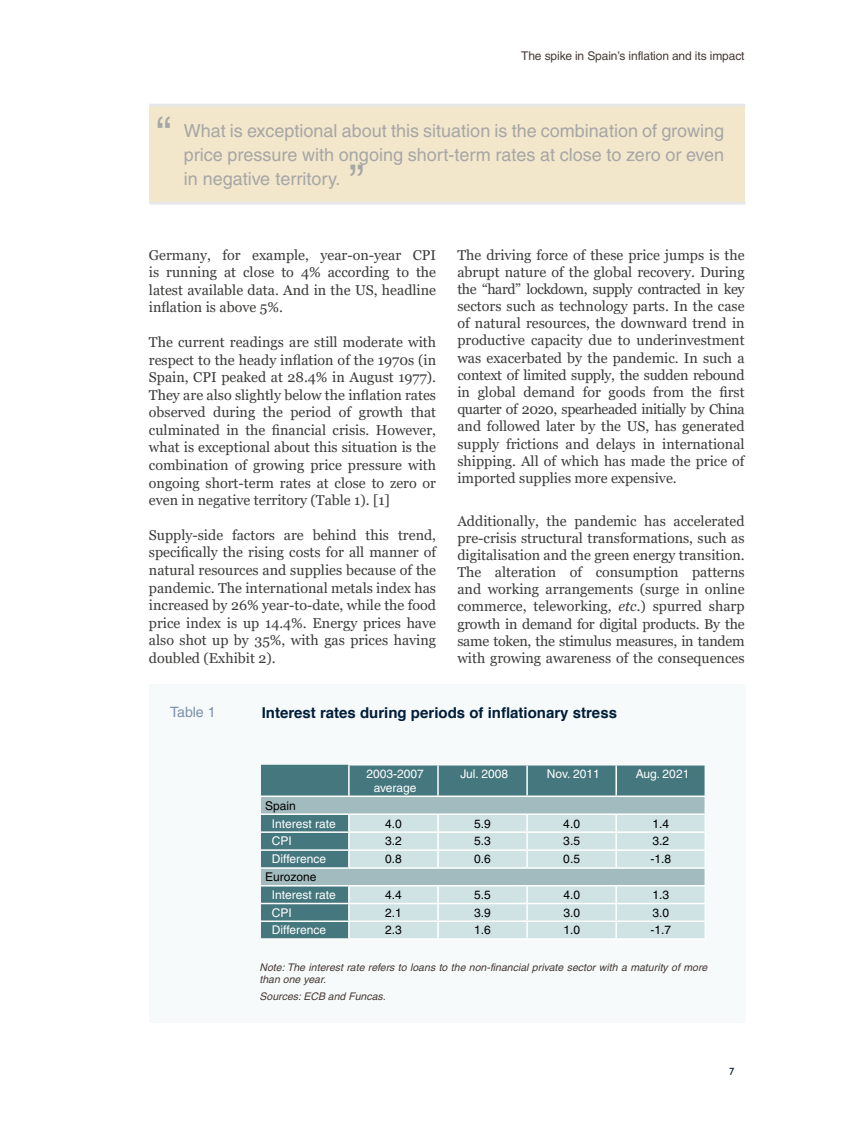
<style>
.page{position:relative;width:851px;height:1127px;background:#fff}
.page>*{position:absolute;margin:0;border:0;box-sizing:border-box;transform-origin:0 0}
.t1{font:45px "Helvetica";color:#a6a6a6}
.t2{font:18px/24px "Helvetica";color:#a6a6a6;text-align:justify}
.t3{font:700 15px "Helvetica";color:#001d39}
.t4{font:14.25px/17.1px "Georgia";color:#3c3c3b;text-align:justify}
.t5{font:14.25px "Helvetica";letter-spacing:-.01em;color:#7c91ac}
.t6{font:12px/14.4px "Helvetica";color:#fff;text-align:center}
.t7{font:12px "Helvetica";color:#000}
.t8{font:12px "Helvetica";letter-spacing:-.01em;color:#453a36}
.t9{font:italic 10.5px/12.6px "Helvetica";color:#453a36}
.t10{font:500 10.5px "Gill Sans MT Std";color:#001d39}
.s1{font-style:italic}
</style>
<div class="page">
<div style="left:150px;top:107px;width:595px;height:96px;background:#f3e7cb"></div>
<hr style="left:150px;top:104px;width:595px;height:3px;background:#e6e6e6">
<hr style="left:150px;top:201px;width:595px;height:3px;background:#e6e6e6">
<div style="left:149px;top:685px;width:596px;height:338px;background:#f7fafa"></div>
<hr style="left:348px;top:764px;width:90px;height:1px;background:#fff">
<hr style="left:438px;top:764px;width:89px;height:1px;background:#fff">
<hr style="left:527px;top:764px;width:89px;height:1px;background:#fff">
<hr style="left:616px;top:764px;width:90px;height:1px;background:#fff">
<svg style="left:261px;top:765px;width:444px;height:173px;background:#a2bec1"></svg>
<hr style="left:261px;top:795px;width:88px;height:2px;background:#fff">
<hr style="left:349px;top:795px;width:89px;height:2px;background:#fff">
<hr style="left:438px;top:795px;width:89px;height:2px;background:#fff">
<hr style="left:349px;top:813px;width:89px;height:2px;background:#fff">
<hr style="left:438px;top:813px;width:89px;height:2px;background:#fff">
<hr style="left:527px;top:795px;width:89px;height:2px;background:#fff">
<hr style="left:616px;top:795px;width:90px;height:2px;background:#fff">
<hr style="left:527px;top:813px;width:89px;height:2px;background:#fff">
<hr style="left:616px;top:813px;width:90px;height:2px;background:#fff">
<hr style="left:261px;top:938px;width:88px;height:2px;background:#fff">
<hr style="left:349px;top:938px;width:89px;height:2px;background:#fff">
<hr style="left:438px;top:938px;width:89px;height:2px;background:#fff">
<hr style="left:527px;top:938px;width:89px;height:2px;background:#fff">
<hr style="left:616px;top:938px;width:90px;height:2px;background:#fff">
<p class="t8" style="left:521px;top:49px;width:225px">The spike in Spain’s inflation and its impact</p>
<h1 class="t1" style="left:156px;top:107px;width:16px">“</h1>
<p class="t2" style="left:184px;top:118px;width:542px">What is exceptional about this situation is the combination of growing price pressure with ongoing short-term rates at close to zero or even in negative territory.</p>
<h1 class="t1" style="left:349px;top:155px;width:16px">”</h1>
<p class="t4" style="left:149px;top:246px;width:289px;line-height:17.5px">Germany, for example, year-on-year CPI is running at close to 4% according to the latest available data. And in the US, headline inflation is above 5%.</p>
<p class="t4" style="left:149px;top:333px;width:289px;line-height:17.5px">The current readings are still moderate with respect to the heady inflation of the 1970s (in Spain, CPI peaked at 28.4% in August 1977).<br>They are also slightly below the inflation rates observed during the period of growth that culminated in the financial crisis. However, what is exceptional about this situation is the combination of growing price pressure with ongoing short-term rates at close to zero or even in negative territory (Table 1). [1]</p>
<p class="t4" style="left:149px;top:526px;width:289px;line-height:17.5px">Supply-side factors are behind this trend, specifically the rising costs for all manner of natural resources and supplies because of the pandemic. The international metals index has increased by 26% year-to-date, while the food price index is up 14.4%. Energy prices have also shot up by 35%, with gas prices having doubled (Exhibit 2).</p>
<p class="t4" style="left:457px;top:246px;width:289px">The driving force of these price jumps is the abrupt nature of the global recovery. During the “hard” lockdown, supply contracted in key sectors such as technology parts. In the case of natural resources, the downward trend in productive capacity due to underinvestment was exacerbated by the pandemic. In such a context of limited supply, the sudden rebound in global demand for goods from the first quarter of 2020, spearheaded initially by China and followed later by the US, has generated supply frictions and delays in international shipping. All of which has made the price of imported supplies more expensive.</p>
<p class="t4" style="left:457px;top:512px;width:289px">Additionally, the pandemic has accelerated pre-crisis structural transformations, such as digitalisation and the green energy transition.<br>The alteration of consumption patterns and working arrangements (surge in online commerce, teleworking, <span class="s1">etc.</span>) spurred sharp growth in demand for digital products. By the same token, the stimulus measures, in tandem with growing awareness of the consequences</p>
<p class="t5" style="left:170px;top:704px;width:47px">Table 1</p>
<p class="t3" style="left:261px;top:703px;width:357px">Interest rates during periods of inflationary stress</p>
<p class="t6" style="left:366px;top:766px;width:59px">2003-2007 average</p>
<p class="t6" style="left:460px;top:766px;width:49px">Jul. 2008</p>
<p class="t6" style="left:547px;top:766px;width:54px">Nov. 2011</p>
<p class="t6" style="left:635px;top:766px;width:55px">Aug. 2021</p>
<p class="t7" style="left:265px;top:798px;width:32px">Spain</p>
<p class="t6" style="left:272px;top:816px;width:65px">Interest rate</p>
<p class="t7" style="left:385px;top:816px;width:18px">4.0</p>
<p class="t7" style="left:474px;top:816px;width:18px">5.9</p>
<p class="t7" style="left:563px;top:816px;width:18px">4.0</p>
<p class="t7" style="left:652px;top:816px;width:18px">1.4</p>
<p class="t6" style="left:272px;top:834px;width:22px">CPI</p>
<p class="t7" style="left:385px;top:834px;width:18px">3.2</p>
<p class="t7" style="left:474px;top:834px;width:18px">5.3</p>
<p class="t7" style="left:563px;top:834px;width:18px">3.5</p>
<p class="t7" style="left:652px;top:834px;width:18px">3.2</p>
<p class="t6" style="left:272px;top:852px;width:56px">Difference</p>
<p class="t7" style="left:385px;top:852px;width:18px">0.8</p>
<p class="t7" style="left:474px;top:852px;width:18px">0.6</p>
<p class="t7" style="left:563px;top:852px;width:18px">0.5</p>
<p class="t7" style="left:650px;top:852px;width:22px">-1.8</p>
<p class="t7" style="left:265px;top:870px;width:53px">Eurozone</p>
<p class="t6" style="left:272px;top:887px;width:65px">Interest rate</p>
<p class="t7" style="left:385px;top:888px;width:18px">4.4</p>
<p class="t7" style="left:474px;top:888px;width:18px">5.5</p>
<p class="t7" style="left:563px;top:888px;width:18px">4.0</p>
<p class="t7" style="left:652px;top:888px;width:18px">1.3</p>
<p class="t6" style="left:272px;top:905px;width:22px">CPI</p>
<p class="t7" style="left:385px;top:905px;width:18px">2.1</p>
<p class="t7" style="left:474px;top:905px;width:18px">3.9</p>
<p class="t7" style="left:563px;top:905px;width:18px">3.0</p>
<p class="t7" style="left:652px;top:905px;width:18px">3.0</p>
<p class="t6" style="left:272px;top:923px;width:56px">Difference</p>
<p class="t7" style="left:385px;top:923px;width:18px">2.3</p>
<p class="t7" style="left:474px;top:923px;width:18px">1.6</p>
<p class="t7" style="left:563px;top:923px;width:18px">1.0</p>
<p class="t7" style="left:650px;top:923px;width:22px">-1.7</p>
<p class="t9" style="left:259px;top:961px;width:449px">Note: The interest rate refers to loans to the non-financial private sector with a maturity of more than one year.</p>
<p class="t9" style="left:259px;top:990px;width:127px">Sources: ECB and Funcas.</p>
<p class="t10" style="left:729px;top:1065px;width:7px">7</p>
</div>
